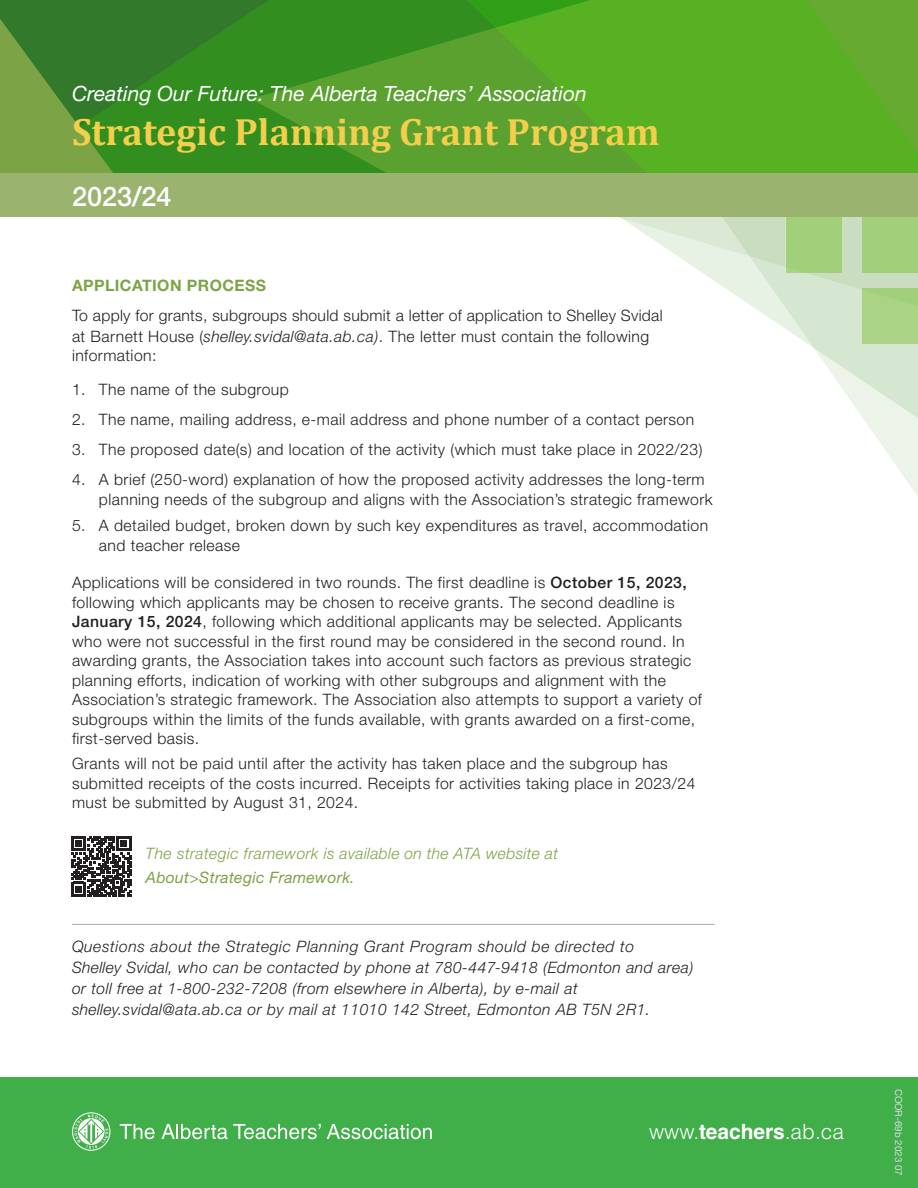
<style>
.page{position:relative;width:918px;height:1188px;background:#fff}
.page>*{position:absolute;margin:0;border:0;box-sizing:border-box;transform-origin:0 0}
.t1{font:700 38.1px "Cambria";color:#f4ce4d}
.t2{font:500 27px "Helvetica Neue LT Std";color:#fff}
.t3{font:italic 21px "Helvetica Neue LT Std";color:#fff}
.t4{font:300 21px "Helvetica LT Std";color:#fff}
.t5{font:300 15.75px/19.5px "Helvetica Neue LT Std";letter-spacing:.03em;color:#231f20}
.t6{font:italic 300 15.75px/21px "Helvetica Neue LT Std";letter-spacing:.03em;color:#231f20}
.t7{font:italic 300 15.75px "Helvetica Neue LT Std";letter-spacing:.02em;color:#7da347}
.t8{font:italic 15.75px "Helvetica Neue LT Std";letter-spacing:.02em;color:#7da347}
.t9{font:700 15.75px "Helvetica Neue LT Std";letter-spacing:.03em;color:#7da347}
.t10{font:9.75px "Helvetica Neue LT Std";color:#dcdddf}
.s1{font-style:italic}
.s2{font-weight:500}
.s3{font-weight:700}
</style>
<div class="page">
<div style="left:0;top:1078px;width:918px;height:110px;background:#40ae49"></div>
<svg style="left:32px;top:0;width:388px;height:174px;background:#3a8e25"></svg>
<svg style="left:420px;top:0;width:379px;height:174px;background:#56a927"></svg>
<svg style="left:0;top:19px;width:114px;height:155px;background:#578f38"></svg>
<svg style="left:799px;top:0;width:119px;height:174px;background:#5ead29"></svg>
<div style="left:0;top:174px;width:918px;height:43px;background:#9ab36f"></div>
<svg style="left:619px;top:217px;width:299px;height:279px"></svg>
<div style="left:863px;top:218px;width:55px;height:55px;background:#a2cf79"></div>
<div style="left:863px;top:288px;width:55px;height:56px;background:#aad384"></div>
<div style="left:786px;top:218px;width:55px;height:55px;background:#a2cf79"></div>
<hr style="left:72px;top:924px;width:643px;height:1px;background:#a8a9ad">
<svg style="left:120px;top:1124px;width:35px;height:15px"></svg>
<svg style="left:162px;top:1124px;width:159px;height:15px"></svg>
<svg style="left:327px;top:1124px;width:105px;height:15px"></svg>
<svg style="left:72px;top:1112px;width:38px;height:39px"></svg>
<svg style="left:71px;top:836px;width:60px;height:60px"></svg>
<h3 class="t3" style="left:72px;top:81px;width:516px">Creating Our Future: The Alberta Teachers’ Association</h3>
<h1 class="t1" style="left:72px;top:105px;width:589px">Strategic Planning Grant Program</h1>
<h2 class="t2" style="left:72px;top:180px;width:101px">2023/24</h2>
<p class="t9" style="left:72px;top:276px;width:196px">APPLICATION PROCESS</p>
<p class="t5" style="left:72px;top:304px;width:592px;line-height:21px">To apply for grants, subgroups should submit a letter of application to Shelley Svidal at Barnett House (<span class="s1">shelley.svidal@ata.ab.ca)</span>. The letter must contain the following</p>
<p class="t5" style="left:72px;top:346px;width:86px">information:</p>
<p class="t5" style="left:72px;top:380px;width:218px">1. The name of the subgroup</p>
<p class="t5" style="left:72px;top:409px;width:624px">2. The name, mailing address, e-mail address and phone number of a contact person</p>
<p class="t5" style="left:72px;top:439px;width:632px">3. The proposed date(s) and location of the activity (which must take place in 2022/23)</p>
<p class="t5" style="left:99px;top:469px;width:615px;line-height:20.2px;text-indent:-27px">4. A brief (250-word) explanation of how the proposed activity addresses the long-term planning needs of the subgroup and aligns with the Association’s strategic framework</p>
<p class="t5" style="left:99px;top:514px;width:611px;line-height:20.2px;text-indent:-27px">5. A detailed budget, broken down by such key expenditures as travel, accommodation and teacher release</p>
<p class="t5" style="left:72px;top:573px;width:631px">Applications will be considered in two rounds. The first deadline is <span class="s2">October 15, 2023, </span>following which applicants may be chosen to receive grants. The second deadline is <span class="s2">January 15, 2024</span>, following which additional applicants may be selected. Applicants who were not successful in the first round may be considered in the second round. In awarding grants, the Association takes into account such factors as previous strategic planning efforts, indication of working with other subgroups and alignment with the Association’s strategic framework. The Association also attempts to support a variety of subgroups within the limits of the funds available, with grants awarded on a first-come, first-served basis.</p>
<p class="t5" style="left:72px;top:754px;width:625px">Grants will not be paid until after the activity has taken place and the subgroup has submitted receipts of the costs incurred. Receipts for activities taking place in 2023/24 must be submitted by August 31, 2024.</p>
<p class="t7" style="left:146px;top:844px;width:414px">The strategic framework is available on the ATA website at</p>
<p class="t8" style="left:146px;top:868px;width:211px">About&gt;Strategic Framework.</p>
<p class="t6" style="left:72px;top:935px;width:623px">Questions about the Strategic Planning Grant Program should be directed to<br>Shelley Svidal, who can be contacted by phone at 780-447-9418 (Edmonton and area) or toll free at 1-800-232-7208 (from elsewhere in Alberta), by e-mail at shelley.svidal@ata.ab.ca or by mail at 11010 142 Street, Edmonton AB T5N 2R1.</p>
<h3 class="t4" style="left:649px;top:1118px;width:197px">www.<span class="s3">teachers</span>.ab.ca</h3>
<p class="t10" style="left:905px;top:1089px;width:88px;rotate:90deg">COOR-69b 2023 07</p>
</div>
